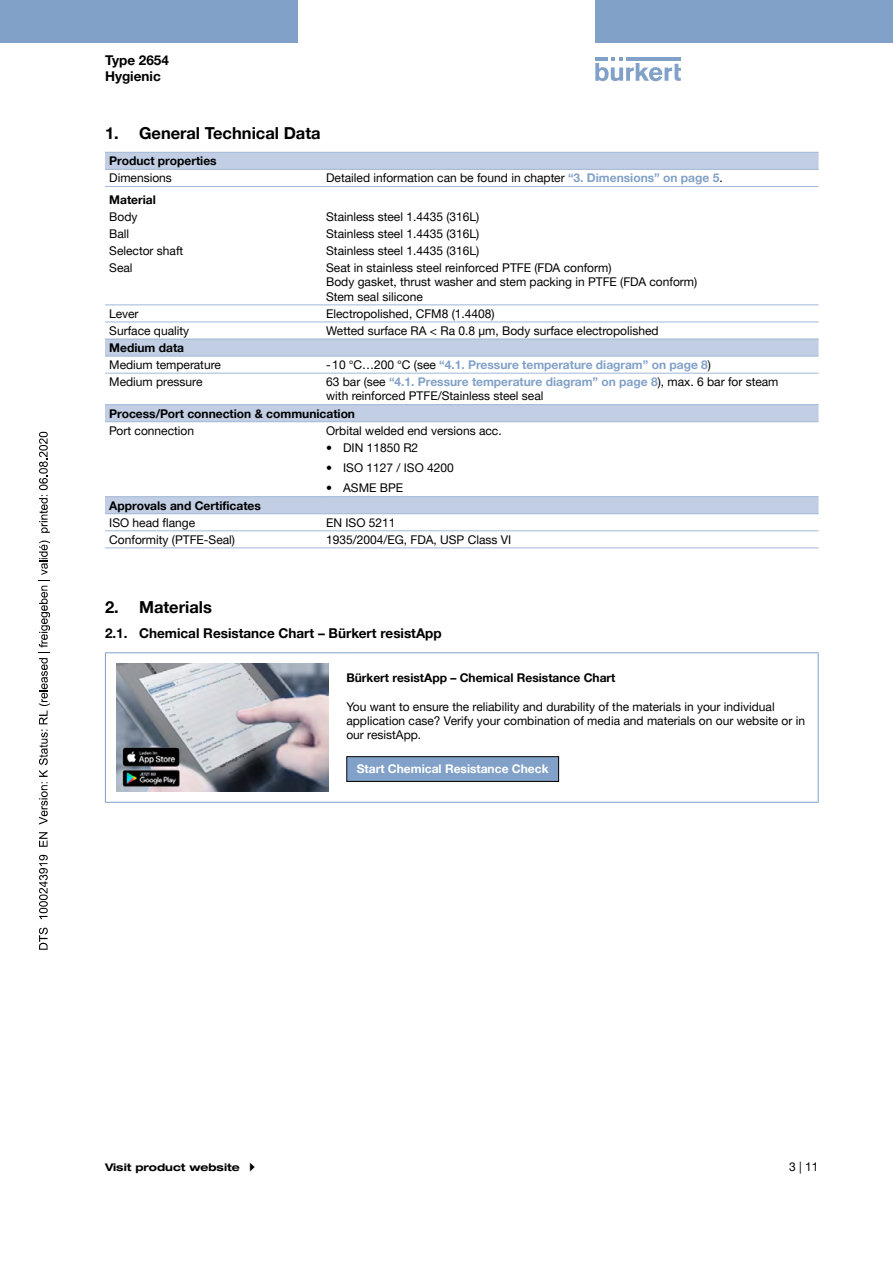
<style>
.page{position:relative;width:893px;height:1263px;background:#fff}
.page>*{position:absolute;margin:0;border:0;box-sizing:border-box;transform-origin:0 0}
.t1{font:700 16.5px "Helvetica Neue LTW1 G";color:#000}
.t2{font:700 13.5px/16.2px "Helvetica Neue LTW1 G";color:#000}
.t3{font:12px/14.4px "Helvetica Neue LTW1 G";color:#000}
.t4{font:700 12px "Helvetica Neue LTW1 G";color:#000}
.t5{font:700 12px "Helvetica Neue LTW1 G";color:#81a1c8}
.t6{font:700 12px "Helvetica Neue LTW1 G";color:#fff}
.t7{font:700 expanded 10.5px "Helvetica Neue LTW1 G";color:#000}
.s1{font-weight:700;color:#81a1c8}
.s2{font-weight:400;color:#000}
</style>
<div class="page">
<svg style="left:595px;top:57px;width:86px;height:24px"></svg>
<hr style="left:626px;top:57px;width:55px;height:4px;background:#81a1c8">
<div style="left:0;top:0;width:298px;height:42px;background:#81a1c8"></div>
<div style="left:595px;top:0;width:298px;height:42px;background:#81a1c8"></div>
<svg style="left:105px;top:153px;width:714px;height:360px"></svg>
<hr style="left:105px;top:169px;width:217px;height:1px;background:#a1b7d6">
<hr style="left:105px;top:322px;width:217px;height:1px;background:#a1b7d6">
<hr style="left:322px;top:322px;width:497px;height:1px;background:#a1b7d6">
<hr style="left:105px;top:305px;width:217px;height:1px;background:#a1b7d6">
<hr style="left:322px;top:305px;width:497px;height:1px;background:#a1b7d6">
<hr style="left:105px;top:356px;width:217px;height:1px;background:#a1b7d6">
<hr style="left:105px;top:373px;width:217px;height:1px;background:#a1b7d6">
<hr style="left:322px;top:373px;width:497px;height:1px;background:#a1b7d6">
<hr style="left:322px;top:169px;width:497px;height:1px;background:#a1b7d6">
<hr style="left:105px;top:152px;width:217px;height:1px;background:#a1b7d6">
<hr style="left:322px;top:152px;width:497px;height:1px;background:#a1b7d6">
<hr style="left:105px;top:531px;width:217px;height:1px;background:#a1b7d6">
<hr style="left:322px;top:531px;width:497px;height:1px;background:#a1b7d6">
<hr style="left:105px;top:404px;width:217px;height:1px;background:#a1b7d6">
<hr style="left:322px;top:404px;width:497px;height:1px;background:#a1b7d6">
<hr style="left:105px;top:421px;width:217px;height:1px;background:#a1b7d6">
<hr style="left:322px;top:421px;width:497px;height:1px;background:#a1b7d6">
<hr style="left:105px;top:548px;width:217px;height:1px;background:#a1b7d6">
<hr style="left:322px;top:548px;width:497px;height:1px;background:#a1b7d6">
<hr style="left:105px;top:496px;width:217px;height:1px;background:#a1b7d6">
<hr style="left:322px;top:496px;width:497px;height:1px;background:#a1b7d6">
<hr style="left:105px;top:513px;width:217px;height:1px;background:#a1b7d6">
<hr style="left:322px;top:513px;width:497px;height:1px;background:#a1b7d6">
<hr style="left:105px;top:339px;width:217px;height:1px;background:#a1b7d6">
<hr style="left:322px;top:339px;width:497px;height:1px;background:#a1b7d6">
<hr style="left:322px;top:356px;width:497px;height:1px;background:#a1b7d6">
<hr style="left:105px;top:186px;width:217px;height:1px;background:#a1b7d6">
<hr style="left:322px;top:186px;width:497px;height:1px;background:#a1b7d6">
<hr style="left:105px;top:652px;width:233px;height:1px;background:#81a1c8">
<hr style="left:105px;top:653px;width:1px;height:149px;background:#81a1c8">
<hr style="left:338px;top:652px;width:481px;height:1px;background:#81a1c8">
<hr style="left:818px;top:653px;width:1px;height:149px;background:#81a1c8">
<hr style="left:105px;top:802px;width:233px;height:1px;background:#81a1c8">
<hr style="left:338px;top:802px;width:481px;height:1px;background:#81a1c8">
<img style="left:116px;top:664px;width:213px;height:127px">
<div style="left:347px;top:757px;width:212px;height:24px;background:#81a1c8"></div>
<div style="left:346px;top:756px;width:213px;height:26px;border:1px solid #000"></div>
<svg style="left:39px;top:927px;width:9px;height:23px"></svg>
<svg style="left:39px;top:855px;width:9px;height:64px"></svg>
<svg style="left:39px;top:832px;width:9px;height:15px"></svg>
<svg style="left:39px;top:540px;width:11px;height:285px"></svg>
<svg style="left:39px;top:432px;width:11px;height:101px"></svg>
<p class="t2" style="left:105px;top:52px;width:65px">Type 2654<br>Hygienic</p>
<h1 class="t1" style="left:105px;top:123px;width:217px">1. General Technical Data</h1>
<p class="t4" style="left:109px;top:153px;width:109px">Product properties</p>
<p class="t3" style="left:109px;top:171px;width:64px">Dimensions</p>
<p class="t3" style="left:326px;top:171px;width:398px">Detailed information can be found in chapter <span class="s1">“3. Dimensions” on page 5</span>.</p>
<p class="t4" style="left:109px;top:192px;width:48px">Material</p>
<p class="t3" style="left:109px;top:209px;width:30px">Body</p>
<p class="t3" style="left:326px;top:209px;width:155px">Stainless steel 1.4435 (316L)</p>
<p class="t3" style="left:109px;top:226px;width:21px">Ball</p>
<p class="t3" style="left:326px;top:226px;width:155px">Stainless steel 1.4435 (316L)</p>
<p class="t3" style="left:109px;top:243px;width:76px">Selector shaft</p>
<p class="t3" style="left:326px;top:243px;width:155px">Stainless steel 1.4435 (316L)</p>
<p class="t3" style="left:109px;top:260px;width:25px">Seal</p>
<p class="t3" style="left:326px;top:260px;width:373px">Seat in stainless steel reinforced PTFE (FDA conform)<br>Body gasket, thrust washer and stem packing in PTFE (FDA conform)<br>Stem seal silicone</p>
<p class="t3" style="left:109px;top:306px;width:31px">Lever</p>
<p class="t3" style="left:326px;top:306px;width:170px">Electropolished, CFM8 (1.4408)</p>
<p class="t3" style="left:109px;top:323px;width:82px">Surface quality</p>
<p class="t3" style="left:326px;top:323px;width:334px">Wetted surface RA &lt; Ra 0.8 μm, Body surface electropolished</p>
<p class="t4" style="left:109px;top:340px;width:76px">Medium data</p>
<p class="t3" style="left:109px;top:357px;width:113px">Medium temperature</p>
<p class="t5" style="left:326px;top:357px;width:386px"><span class="s2">-10 °C…200 °C (see</span> “4.1. Pressure temperature diagram” on page 8<span class="s2">)</span></p>
<p class="t3" style="left:109px;top:374px;width:95px">Medium pressure</p>
<p class="t3" style="left:326px;top:374px;width:454px">63 bar (see <span class="s1">“4.1. Pressure temperature diagram” on page 8</span>), max. 6 bar for steam with reinforced PTFE/Stainless steel seal</p>
<p class="t4" style="left:109px;top:406px;width:247px">Process/Port connection &amp; communication</p>
<p class="t3" style="left:109px;top:423px;width:86px">Port connection</p>
<p class="t3" style="left:326px;top:423px;width:177px">Orbital welded end versions acc.</p>
<p class="t3" style="left:326px;top:441px;width:94px">• DIN 11850 R2</p>
<p class="t3" style="left:326px;top:461px;width:129px">• ISO 1127 / ISO 4200</p>
<p class="t3" style="left:326px;top:481px;width:79px">• ASME BPE</p>
<p class="t4" style="left:109px;top:498px;width:153px">Approvals and Certificates</p>
<p class="t3" style="left:109px;top:515px;width:88px">ISO head flange</p>
<p class="t3" style="left:326px;top:515px;width:71px">EN ISO 5211</p>
<p class="t3" style="left:109px;top:532px;width:127px">Conformity (PTFE-Seal)</p>
<p class="t3" style="left:326px;top:532px;width:187px">1935/2004/EG, FDA, USP Class VI</p>
<h1 class="t1" style="left:105px;top:597px;width:108px">2. Materials</h1>
<p class="t2" style="left:105px;top:625px;width:338px">2.1. Chemical Resistance Chart – Bürkert resistApp</p>
<p class="t4" style="left:346px;top:670px;width:271px">Bürkert resistApp – Chemical Resistance Chart</p>
<p class="t3" style="left:346px;top:699px;width:460px">You want to ensure the reliability and durability of the materials in your individual application case? Verify your combination of media and materials on our website or in our resistApp.</p>
<p class="t6" style="left:357px;top:762px;width:193px">Start Chemical Resistance Check</p>
<p class="t7" style="left:105px;top:1161px;width:136px">Visit product website</p>
<p class="t3" style="left:789px;top:1159px;width:31px">3 | 11</p>
</div>
